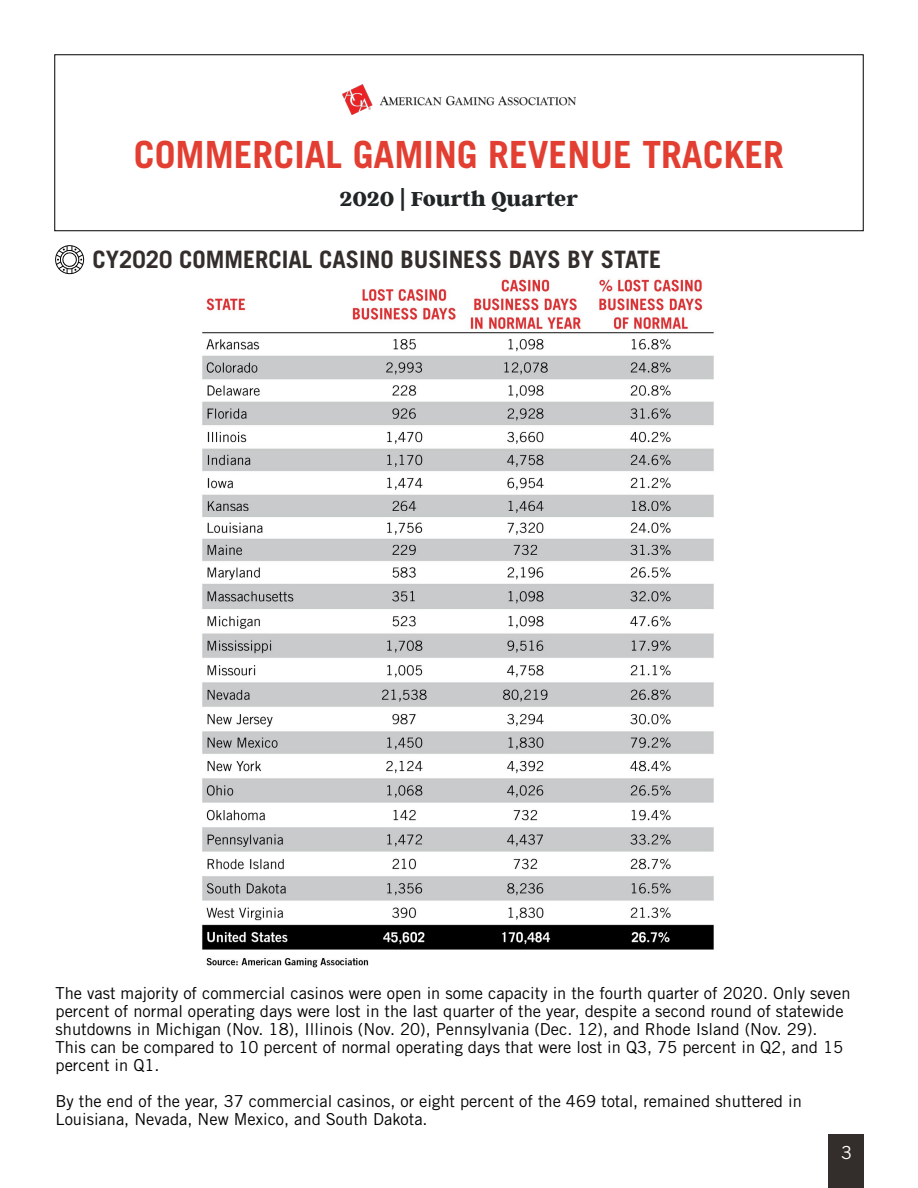
<style>
.page{position:relative;width:918px;height:1188px;background:#fff}
.page>*{position:absolute;margin:0;border:0;box-sizing:border-box;transform-origin:0 0}
.t1{font:700 37.5px "Trade Gothic LT Std";color:#e23f32}
.t2{font:700 24px "Trade Gothic LT Std";color:#332d2b}
.t3{font:800 22.5px "Argent CF";color:#212526}
.t4{font:18px "Trade Gothic LT Std";color:#fff}
.t5{font:16.5px/18px "Trade Gothic LT Std";color:#000}
</style>
<div class="page">
<img style="left:342px;top:84px;width:234px;height:31px">
<div style="left:828px;top:1134px;width:36px;height:54px;background:#332d2b"></div>
<img style="left:202px;top:278px;width:512px;height:690px">
<svg style="left:55px;top:245px;width:29px;height:29px"></svg>
<h1 class="t1" style="left:134px;top:132px;width:652px">COMMERCIAL GAMING REVENUE TRACKER</h1>
<h3 class="t3" style="left:340px;top:186px;width:240px">2020 | Fourth Quarter</h3>
<h2 class="t2" style="left:92px;top:244px;width:570px">CY2020 COMMERCIAL CASINO BUSINESS DAYS BY STATE</h2>
<p class="t5" style="left:56px;top:984px;width:797px">The vast majority of commercial casinos were open in some capacity in the fourth quarter of 2020. Only seven percent of normal operating days were lost in the last quarter of the year, despite a second round of statewide shutdowns in Michigan (Nov. 18), Illinois (Nov. 20), Pennsylvania (Dec. 12), and Rhode Island (Nov. 29).<br>This can be compared to 10 percent of normal operating days that were lost in Q3, 75 percent in Q2, and 15 percent in Q1.</p>
<p class="t5" style="left:56px;top:1092px;width:748px">By the end of the year, 37 commercial casinos, or eight percent of the 469 total, remained shuttered in<br>Louisiana, Nevada, New Mexico, and South Dakota.</p>
<p class="t4" style="left:841px;top:1142px;width:12px">3</p>
</div>
